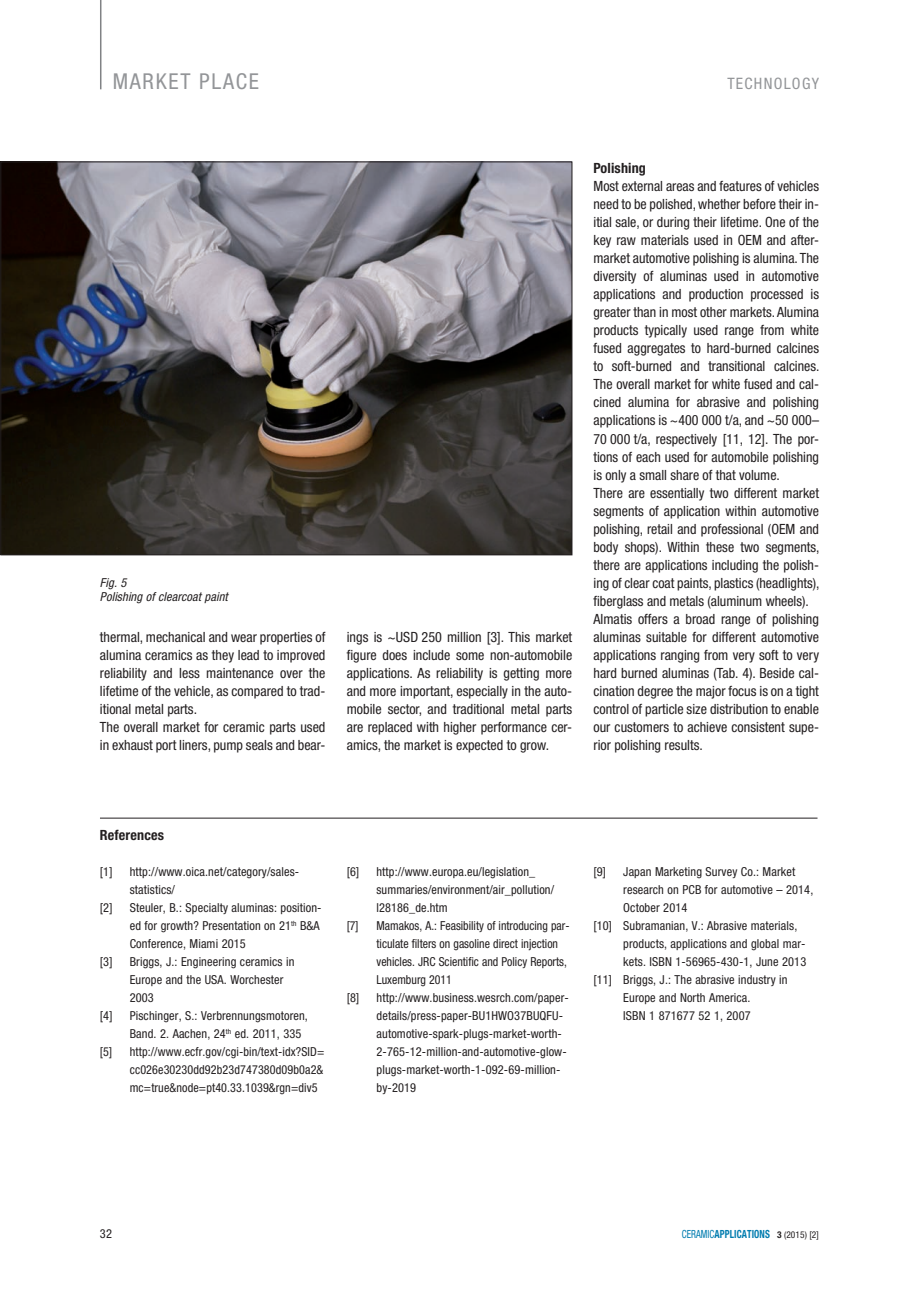
<style>
.page{position:relative;width:919px;height:1289px;background:#fff}
.page>*{position:absolute;margin:0;border:0;box-sizing:border-box;transform-origin:0 0}
.t1{font:condensed 21.9px "Helvetica Neue";color:#939598}
.t2{font:condensed 15.75px "Helvetica Neue";letter-spacing:.08em;color:#939598}
.t3{font:condensed 14.1px/18px "Helvetica Neue";color:#231f20}
.t4{font:700 condensed 14.1px "Helvetica Neue";letter-spacing:.01em;color:#231f20}
.t5{font:condensed 12.3px/18px "Helvetica Neue";letter-spacing:.01em;color:#231f20}
.t6{font:condensed 12.3px "Helvetica Neue";letter-spacing:.01em;color:#231f20;scale:.96 1}
.t7{font:italic condensed 12.3px/13.5px "Helvetica Neue";letter-spacing:.01em;color:#231f20}
.t8{font:700 condensed 11.25px "Helvetica Neue";letter-spacing:.01em;color:#007caf;scale:.83 1}
.s1{font-weight:400}
.s2{font-size:9.3px;color:#231f20}
.s3{font-weight:400;font-size:9.3px;color:#231f20}
</style>
<div class="page">
<hr style="left:100px;top:0;width:1px;height:89px;background:#808285">
<img style="left:3px;top:164px;width:567px;height:389px">
<hr style="left:100px;top:817px;width:717px;height:1px;background:#231f20">
<h1 class="t1" style="left:113px;top:69px;width:15px">MAR</h1>
<h1 class="t1" style="left:156px;top:69px;width:78px">KET PLACE</h1>
<p class="t2" style="left:727px;top:75px;width:93px">TECHNOLOGY</p>
<p class="t7" style="left:100px;top:576px;width:129px">Fig. 5<br>Polishing of clearcoat paint</p>
<p class="t3" style="left:100px;top:627px;width:227px">thermal, mechanical and wear properties of alumina ceramics as they lead to improved reliability and less maintenance over the lifetime of the vehicle, as compared to trad&shy;itional metal parts.<br>The overall market for ceramic parts used in exhaust port liners, pump seals and bear-</p>
<p class="t3" style="left:347px;top:627px;width:227px;text-align:justify">ings is ~USD 250 million [3]. This market figure does include some non-automobile applications. As reliability is getting more and more important, especially in the auto&shy;mobile sector, and traditional metal parts are replaced with higher performance cer&shy;amics, the market is expected to grow.</p>
<p class="t4" style="left:593px;top:160px;width:54px">Polishing</p>
<p class="t3" style="left:593px;top:177px;width:227px">Most external areas and features of vehicles need to be polished, whether before their in&shy;itial sale, or during their lifetime. One of the key raw materials used in OEM and after&shy;market automotive polishing is alumina. The diversity of aluminas used in automotive applications and production processed is greater than in most other markets. Alumina products typically used range from white fused aggregates to hard-burned calcines to soft-burned and transitional calcines.<br>The overall market for white fused and cal&shy;cined alumina for abrasive and polishing applications is ~400 000 t/a, and ~50 000– 70 000 t/a, respectively [11, 12]. The por&shy;tions of each used for automobile polishing is only a small share of that volume.<br>There are essentially two different market segments of application within automotive polishing, retail and professional (OEM and body shops). Within these two segments, there are applications including the polish&shy;ing of clear coat paints, plastics (headlights), fiberglass and metals (aluminum wheels).<br>Almatis offers a broad range of polishing aluminas suitable for different automotive applications ranging from very soft to very hard burned aluminas (Tab. 4). Beside cal&shy;cination degree the major focus is on a tight control of particle size distribution to enable our customers to achieve consistent supe&shy;rior polishing results.</p>
<p class="t4" style="left:100px;top:826px;width:65px">References</p>
<p class="t5" style="left:100px;top:862px;width:14px">[1]</p>
<p class="t5" style="left:130px;top:862px;width:171px">http://www.oica.net/category/sales&shy;statistics/</p>
<p class="t5" style="left:100px;top:898px;width:14px">[2]</p>
<p class="t5" style="left:130px;top:898px;width:192px;text-align:justify">Steuler, B.: Specialty aluminas: position&shy;ed for growth? Presentation on 21<sup>th</sup> B&amp;A Conference, Miami 2015</p>
<p class="t5" style="left:100px;top:952px;width:14px">[3]</p>
<p class="t5" style="left:130px;top:952px;width:166px">Briggs, J.: Engineering ceramics in<br>Europe and the USA. Worchester<br>2003</p>
<p class="t5" style="left:100px;top:1006px;width:14px">[4]</p>
<p class="t5" style="left:130px;top:1006px;width:180px">Pischinger, S.: Verbrennungsmotoren,<br>Band. 2. Aachen, 24<sup>th</sup> ed. 2011, 335</p>
<p class="t5" style="left:100px;top:1042px;width:14px">[5]</p>
<p class="t5" style="left:130px;top:1042px;width:196px;text-align:justify">http://www.ecfr.gov/cgi-bin/text-idx?SID= cc026e30230dd92b23d747380d09b0a2&amp; mc=true&amp;node=pt40.33.1039&amp;rgn=div5</p>
<p class="t5" style="left:347px;top:862px;width:14px">[6]</p>
<p class="t5" style="left:376px;top:862px;width:160px">http://www.europa.eu/legislation_</p>
<p class="t5" style="left:376px;top:880px;width:179px">summaries/environment/air_pollution/</p>
<p class="t5" style="left:376px;top:898px;width:73px">l28186_de.htm</p>
<p class="t6" style="left:347px;top:918px;width:233px">[7] Mamakos, A.: Feasibility of introducing par-</p>
<p class="t6" style="left:376px;top:936px;width:191px">ticulate filters on gasoline direct injection</p>
<p class="t6" style="left:376px;top:954px;width:200px">vehicles. JRC Scientific and Policy Reports,</p>
<p class="t6" style="left:376px;top:972px;width:80px">Luxemburg 2011</p>
<p class="t5" style="left:347px;top:988px;width:14px">[8]</p>
<p class="t5" style="left:376px;top:988px;width:194px">http://www.business.wesrch.com/paper&shy;details/press-paper-BU1HWO37BUQFU&shy;automotive-spark-plugs-market-worth-2-765-12-million-and-automotive-glow&shy;plugs-market-worth-1-092-69-million&shy;by-2019</p>
<p class="t5" style="left:593px;top:862px;width:14px">[9]</p>
<p class="t5" style="left:623px;top:862px;width:173px">Japan Marketing Survey Co.: Market</p>
<p class="t5" style="left:623px;top:880px;width:191px">research on PCB for automotive – 2014,</p>
<p class="t5" style="left:623px;top:898px;width:66px">October 2014</p>
<p class="t5" style="left:593px;top:916px;width:205px">[10] Subramanian, V.: Abrasive materials,</p>
<p class="t5" style="left:623px;top:934px;width:184px">products, applications and global mar-</p>
<p class="t5" style="left:623px;top:952px;width:184px">kets. ISBN 1-56965-430-1, June 2013</p>
<p class="t5" style="left:593px;top:970px;width:196px">[11] Briggs, J.: The abrasive industry in</p>
<p class="t5" style="left:623px;top:988px;width:129px">-Europe and North America.</p>
<p class="t5" style="left:623px;top:1006px;width:129px">ISBN 1 871677 52 1, 2007</p>
<p class="t5" style="left:100px;top:1224px;width:14px">32</p>
<p class="t8" style="left:681px;top:1226px;width:167px"><span class="s1">ceramic</span>applications <span class="s2">3</span> <span class="s3">(2015) [2]</span></p>
</div>
